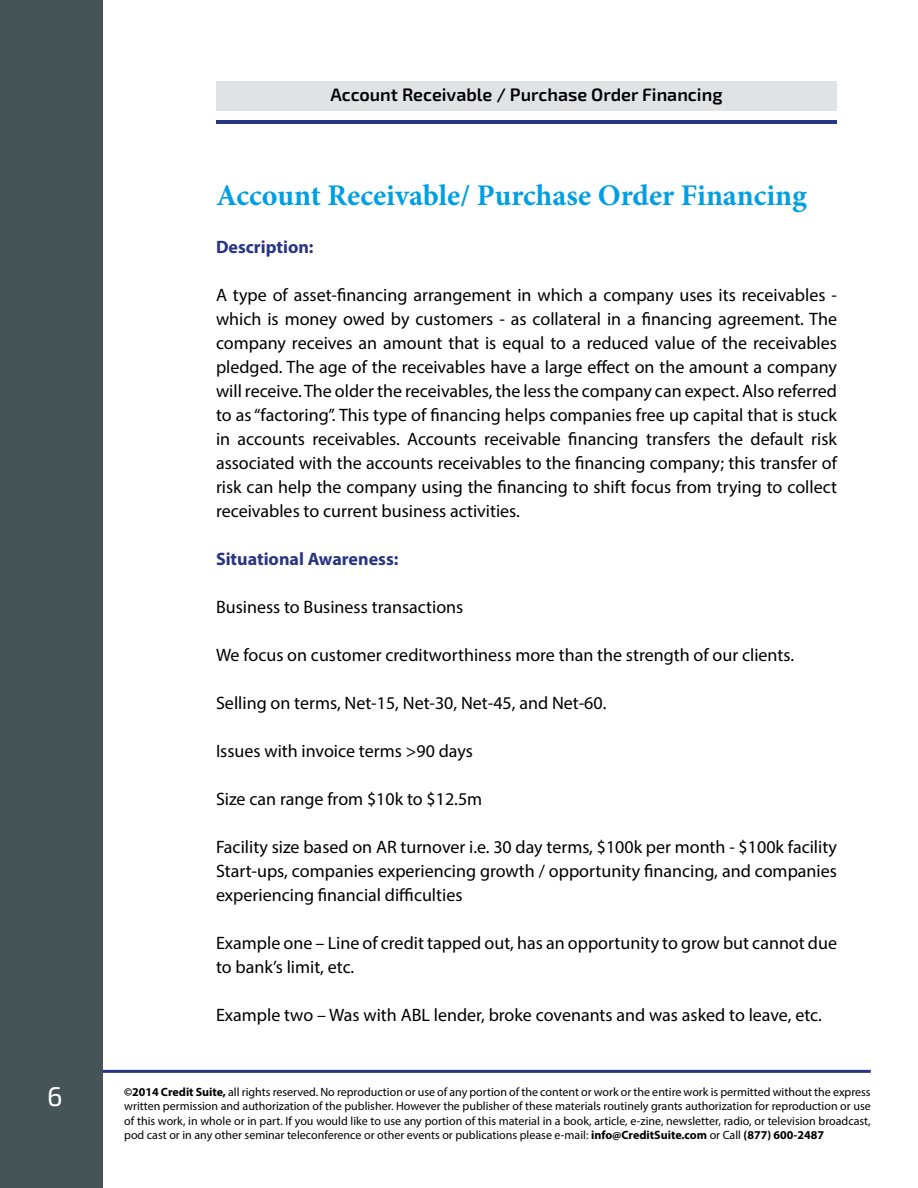
<style>
.page{position:relative;width:918px;height:1188px;background:#fff}
.page>*{position:absolute;margin:0;border:0;box-sizing:border-box;transform-origin:0 0}
.t1{font:700 30px "Minion Pro";color:#009fe3}
.t2{font:27px "Exo 2.0";color:#fff}
.t3{font:18px/24px "Myriad Pro";color:#000;text-align:justify}
.t4{font:600 18px "Exo 2.0";color:#000}
.t5{font:700 18px "Myriad Pro";color:#283583}
.t6{font:12px/14.4px "Myriad Pro";color:#000;text-align:justify}
.s1{font-weight:700}
</style>
<div class="page">
<div style="left:216px;top:81px;width:621px;height:29px;background:#dfe3e6"></div>
<div style="left:0;top:0;width:103px;height:1188px;background:#455456"></div>
<hr style="left:103px;top:1070px;width:768px;height:3px;background:#283583">
<hr style="left:216px;top:120px;width:621px;height:4px;background:#283583">
<h2 class="t2" style="left:47px;top:1080px;width:17px">6</h2>
<p class="t4" style="left:330px;top:84px;width:394px">Account Receivable / Purchase Order Financing</p>
<h1 class="t1" style="left:216px;top:175px;width:592px">Account Receivable/ Purchase Order Financing</h1>
<p class="t5" style="left:216px;top:236px;width:99px">Description:</p>
<p class="t3" style="left:216px;top:283px;width:623px">A type of asset-financing arrangement in which a company uses its receivables - which is money owed by customers - as collateral in a financing agreement. The company receives an amount that is equal to a reduced value of the receivables pledged. The age of the receivables have a large effect on the amount a company will receive. The older the receivables, the less the company can expect. Also referred to as “factoring”. This type of financing helps companies free up capital that is stuck in accounts receivables. Accounts receivable financing transfers the default risk associated with the accounts receivables to the financing company; this transfer of risk can help the company using the financing to shift focus from trying to collect receivables to current business activities.</p>
<p class="t5" style="left:216px;top:548px;width:184px">Situational Awareness:</p>
<p class="t3" style="left:216px;top:595px;width:249px">Business to Business transactions</p>
<p class="t3" style="left:216px;top:643px;width:580px">We focus on customer creditworthiness more than the strength of our clients.</p>
<p class="t3" style="left:216px;top:691px;width:392px">Selling on terms, Net-15, Net-30, Net-45, and Net-60.</p>
<p class="t3" style="left:216px;top:739px;width:258px">Issues with invoice terms &gt;90 days</p>
<p class="t3" style="left:216px;top:787px;width:268px">Size can range from $10k to $12.5m</p>
<p class="t3" style="left:216px;top:835px;width:623px">Facility size based on AR turnover i.e. 30 day terms, $100k per month - $100k facility Start-ups, companies experiencing growth / opportunity financing, and companies experiencing financial difficulties</p>
<p class="t3" style="left:216px;top:931px;width:623px">Example one – Line of credit tapped out, has an opportunity to grow but cannot due to bank’s limit, etc.</p>
<p class="t3" style="left:216px;top:1003px;width:607px">Example two – Was with ABL lender, broke covenants and was asked to leave, etc.</p>
<p class="t6" style="left:124px;top:1084px;width:748px"><span class="s1">©2014 Credit Suite,</span> all rights reserved. No reproduction or use of any portion of the content or work or the entire work is permitted without the express written permission and authorization of the publisher. However the publisher of these materials routinely grants authorization for reproduction or use of this work, in whole or in part. If you would like to use any portion of this material in a book, article, e-zine, newsletter, radio, or television broadcast, pod cast or in any other seminar teleconference or other events or publications please e-mail: <span class="s1">info@CreditSuite.com</span> or Call <span class="s1">(877) 600-2487</span></p>
</div>
